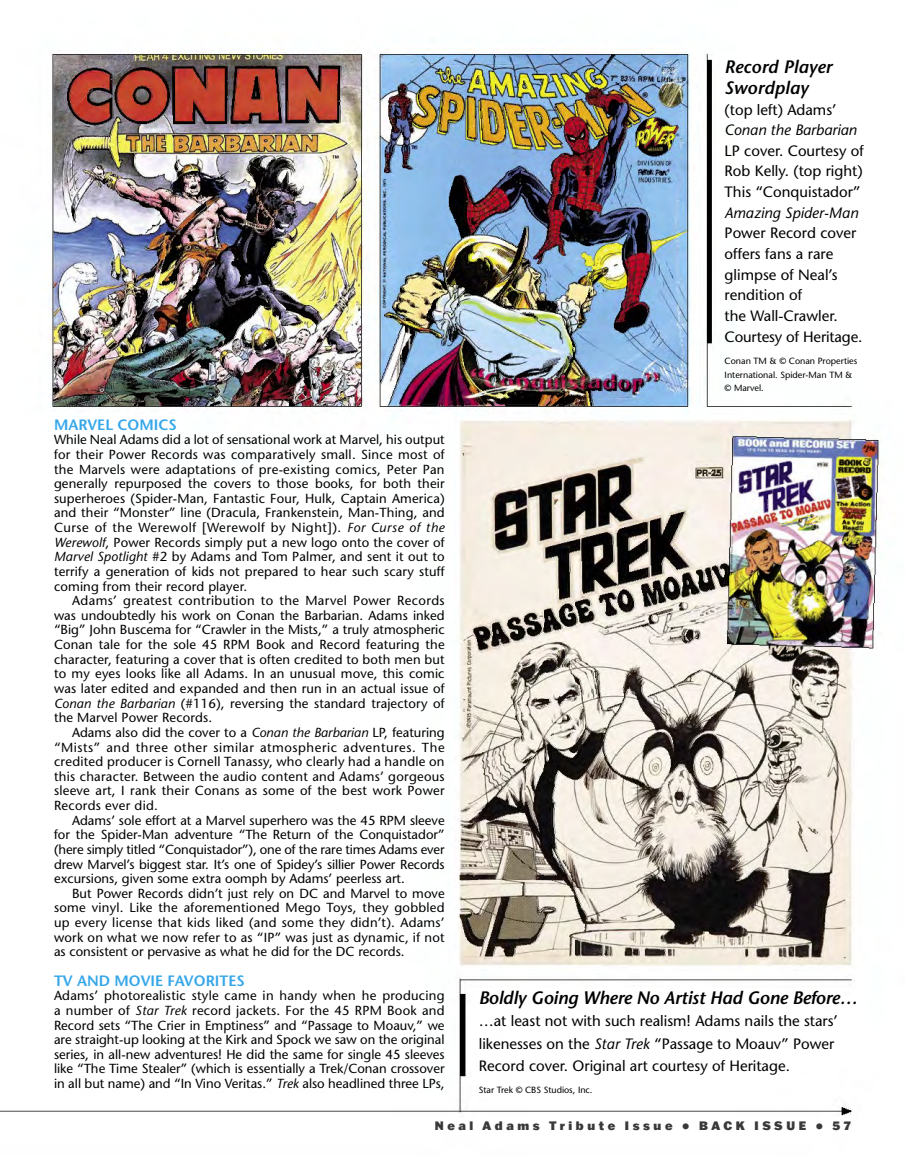
<style>
.page{position:relative;width:905px;height:1175px;background:#fff}
.page>*{position:absolute;margin:0;border:0;box-sizing:border-box;transform-origin:0 0}
.t1{font:italic 600 18px/20.7px "Stone Sans Std";letter-spacing:-.01em;color:#000}
.t2{font:15px/20.7px "Stone Sans";color:#000}
.t3{font:italic 500 15px "Stone Sans Std";color:#000}
.t4{font:600 15px "Stone Sans Std";color:#36a7e9}
.t5{font:13.2px/14.5px "Stone Sans";letter-spacing:.01em;color:#000;text-align:justify}
.t6{font:900 12px "Franklin Gothic ATF";letter-spacing:.3em;color:#393939}
.t7{font:9px/13.5px "Stone Sans";color:#000}
.s1{font-family:"Stone Sans Std";font-weight:500;font-style:italic}
</style>
<div class="page">
<img style="left:0;top:50px;width:881px;height:1066px">
<p class="t4" style="left:54px;top:415px;width:124px">MARVEL COMICS</p>
<p class="t5" style="left:54px;top:432px;width:392px">While Neal Adams did a lot of sensational work at Marvel, his output for their Power Records was comparatively small. Since most of the Marvels were adaptations of pre-existing comics, Peter Pan generally repurposed the covers to those books, for both their superheroes (Spider-Man, Fantastic Four, Hulk, Captain America) and their “Monster” line (Dracula, Frankenstein, Man-Thing, and Curse of the Werewolf [Werewolf by Night]). <span class="s1">For Curse of the Werewolf</span>, Power Records simply put a new logo onto the cover of <span class="s1">Marvel Spotlight</span> #2 by Adams and Tom Palmer, and sent it out to terrify a generation of kids not prepared to hear such scary stuff coming from their record player.</p>
<p class="t5" style="left:54px;top:593px;width:392px;text-indent:18px">Adams’ greatest contribution to the Marvel Power Records was undoubtedly his work on Conan the Barbarian. Adams inked “Big” John Buscema for “Crawler in the Mists,” a truly atmospheric Conan tale for the sole 45 RPM Book and Record featuring the character, featuring a cover that is often credited to both men but to my eyes looks like all Adams. In an unusual move, this comic was later edited and expanded and then run in an actual issue of <span class="s1">Conan the Barbarian</span> (#116), reversing the standard trajectory of the Marvel Power Records.</p>
<p class="t5" style="left:54px;top:725px;width:392px;text-indent:18px">Adams also did the cover to a <span class="s1">Conan the Barbarian</span> LP, featuring “Mists” and three other similar atmospheric adventures. The credited producer is Cornell Tanassy, who clearly had a handle on this character. Between the audio content and Adams’ gorgeous sleeve art, I rank their Conans as some of the best work Power Records ever did.</p>
<p class="t5" style="left:54px;top:812px;width:392px;text-indent:18px">Adams’ sole effort at a Marvel superhero was the 45 RPM sleeve for the Spider-Man adventure “The Return of the Conquistador” (here simply titled “Conquistador”), one of the rare times Adams ever drew Marvel’s biggest star. It’s one of Spidey’s sillier Power Records excursions, given some extra oomph by Adams’ peerless art.</p>
<p class="t5" style="left:54px;top:886px;width:392px;text-indent:18px">But Power Records didn’t just rely on DC and Marvel to move some vinyl. Like the aforementioned Mego Toys, they gobbled up every license that kids liked (and some they didn’t). Adams’ work on what we now refer to as “IP” was just as dynamic, if not as consistent or pervasive as what he did for the DC records.</p>
<p class="t4" style="left:54px;top:971px;width:192px">TV AND MOVIE FAVORITES</p>
<p class="t5" style="left:54px;top:988px;width:392px">Adams’ photorealistic style came in handy when he producing a number of <span class="s1">Star Trek</span> record jackets. For the 45 RPM Book and Record sets “The Crier in Emptiness” and “Passage to Moauv,” we are straight-up looking at the Kirk and Spock we saw on the original series, in all-new adventures! He did the same for single 45 sleeves like “The Time Stealer” (which is essentially a Trek/Conan crossover in all but name) and “In Vino Veritas.” <span class="s1">Trek</span> also headlined three LPs,</p>
<h1 class="t1" style="left:724px;top:57px;width:109px">Record Player<br>Swordplay</h1>
<p class="t2" style="left:724px;top:99px;width:113px">(top left) Adams’</p>
<p class="t3" style="left:724px;top:121px;width:134px">Conan the Barbarian</p>
<p class="t2" style="left:724px;top:140px;width:141px;text-align:justify">LP cover. Courtesy of Rob Kelly. (top right)<br>This “Conquistador”</p>
<p class="t3" style="left:724px;top:203px;width:135px">Amazing Spider-Man</p>
<p class="t2" style="left:724px;top:223px;width:139px">Power Record cover offers fans a rare glimpse of Neal’s rendition of<br>the Wall-Crawler.<br>Courtesy of Heritage.</p>
<p class="t7" style="left:724px;top:354px;width:134px">Conan TM &amp; © Conan Properties<br>International. Spider-Man TM &amp; © Marvel.</p>
<h1 class="t1" style="left:479px;top:987px;width:380px">Boldly Going Where No Artist Had Gone Before…</h1>
<p class="t2" style="left:479px;top:1009px;width:360px;line-height:22.5px">…at least not with such realism! Adams nails the stars’ likenesses on the <span class="s1">Star Trek</span> “Passage to Moauv” Power<br>Record cover. Original art courtesy of Heritage.</p>
<p class="t7" style="left:479px;top:1083px;width:115px">Star Trek © CBS Studios, Inc.</p>
<p class="t6" style="left:434px;top:1117px;width:418px">Neal Adams Tribute Issue • BACK ISSUE • 57</p>
</div>
